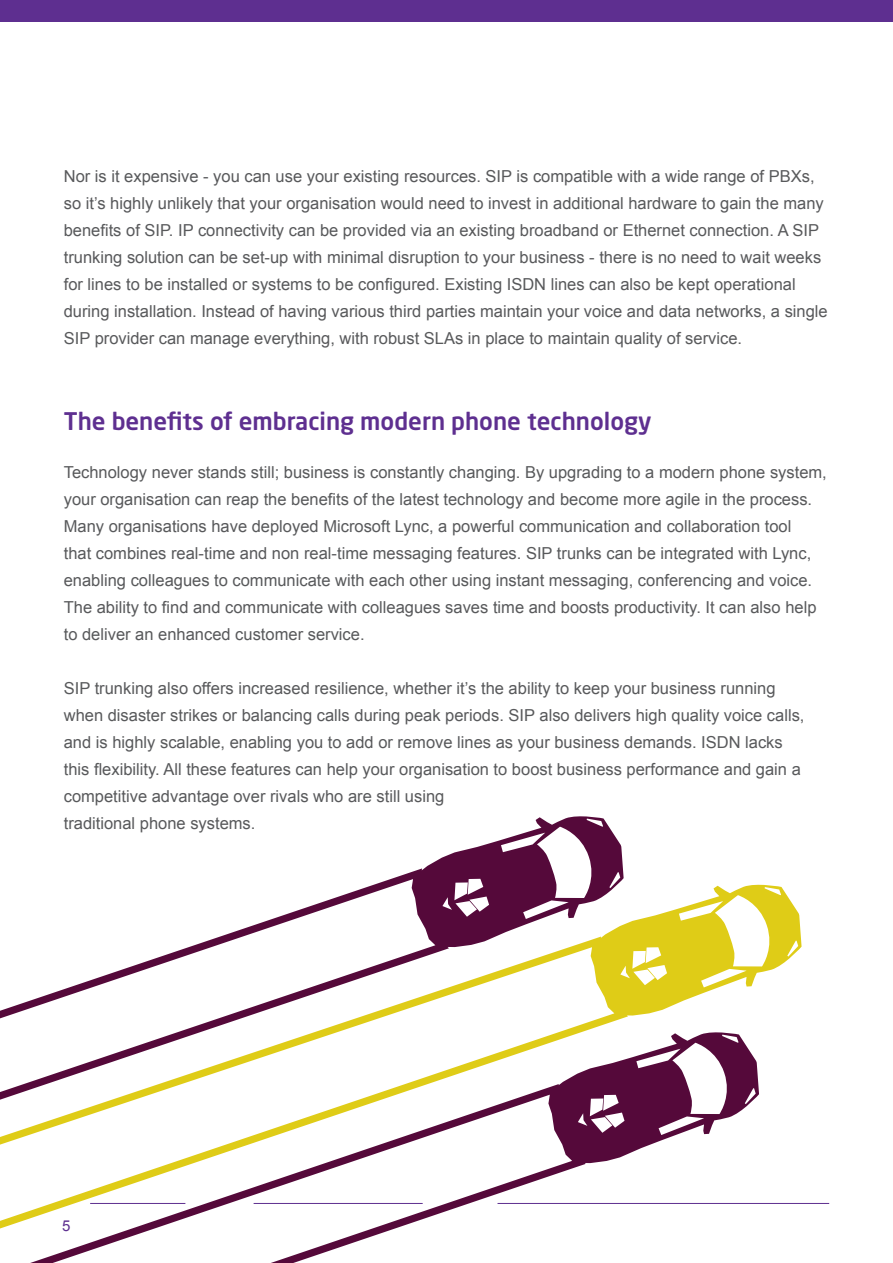
<style>
.page{position:relative;width:893px;height:1263px;background:#fff}
.page>*{position:absolute;margin:0;border:0;box-sizing:border-box;transform-origin:0 0}
.t1{font:500 24px "Neo Sans Std";color:#5e2f90}
.t2{font:16.5px/27px "Arial";color:#58595b}
.t3{font:15px "Arial";color:#5e2f90}
</style>
<div class="page">
<div style="left:0;top:0;width:893px;height:21px;background:#5e2f90"></div>
<hr style="left:497px;top:1203px;width:332px;height:1px;background:#5e2f90">
<svg style="left:0;top:884px;width:802px;height:379px"></svg>
<svg style="left:0;top:816px;width:624px;height:307px"></svg>
<hr style="left:254px;top:1203px;width:169px;height:1px;background:#5e2f90">
<hr style="left:90px;top:1203px;width:95px;height:1px;background:#5e2f90">
<p class="t2" style="left:64px;top:163px;width:765px">Nor is it expensive - you can use your existing resources. SIP is compatible with a wide range of PBXs, so it’s highly unlikely that your organisation would need to invest in additional hardware to gain the many benefits of SIP. IP connectivity can be provided via an existing broadband or Ethernet connection. A SIP trunking solution can be set-up with minimal disruption to your business - there is no need to wait weeks for lines to be installed or systems to be configured. Existing ISDN lines can also be kept operational during installation. Instead of having various third parties maintain your voice and data networks, a single SIP provider can manage everything, with robust SLAs in place to maintain quality of service.</p>
<h1 class="t1" style="left:64px;top:406px;width:589px">The benefits of embracing modern phone technology</h1>
<p class="t2" style="left:64px;top:458px;width:765px">Technology never stands still; business is constantly changing. By upgrading to a modern phone system, your organisation can reap the benefits of the latest technology and become more agile in the process.<br>Many organisations have deployed Microsoft Lync, a powerful communication and collaboration tool<br>that combines real-time and non real-time messaging features. SIP trunks can be integrated with Lync, enabling colleagues to communicate with each other using instant messaging, conferencing and voice.<br>The ability to find and communicate with colleagues saves time and boosts productivity. It can also help to deliver an enhanced customer service.</p>
<p class="t2" style="left:64px;top:674px;width:742px">SIP trunking also offers increased resilience, whether it’s the ability to keep your business running when disaster strikes or balancing calls during peak periods. SIP also delivers high quality voice calls, and is highly scalable, enabling you to add or remove lines as your business demands. ISDN lacks this flexibility. All these features can help your organisation to boost business performance and gain a competitive advantage over rivals who are still using<br>traditional phone systems.</p>
<p class="t3" style="left:62px;top:1216px;width:10px">5</p>
</div>
